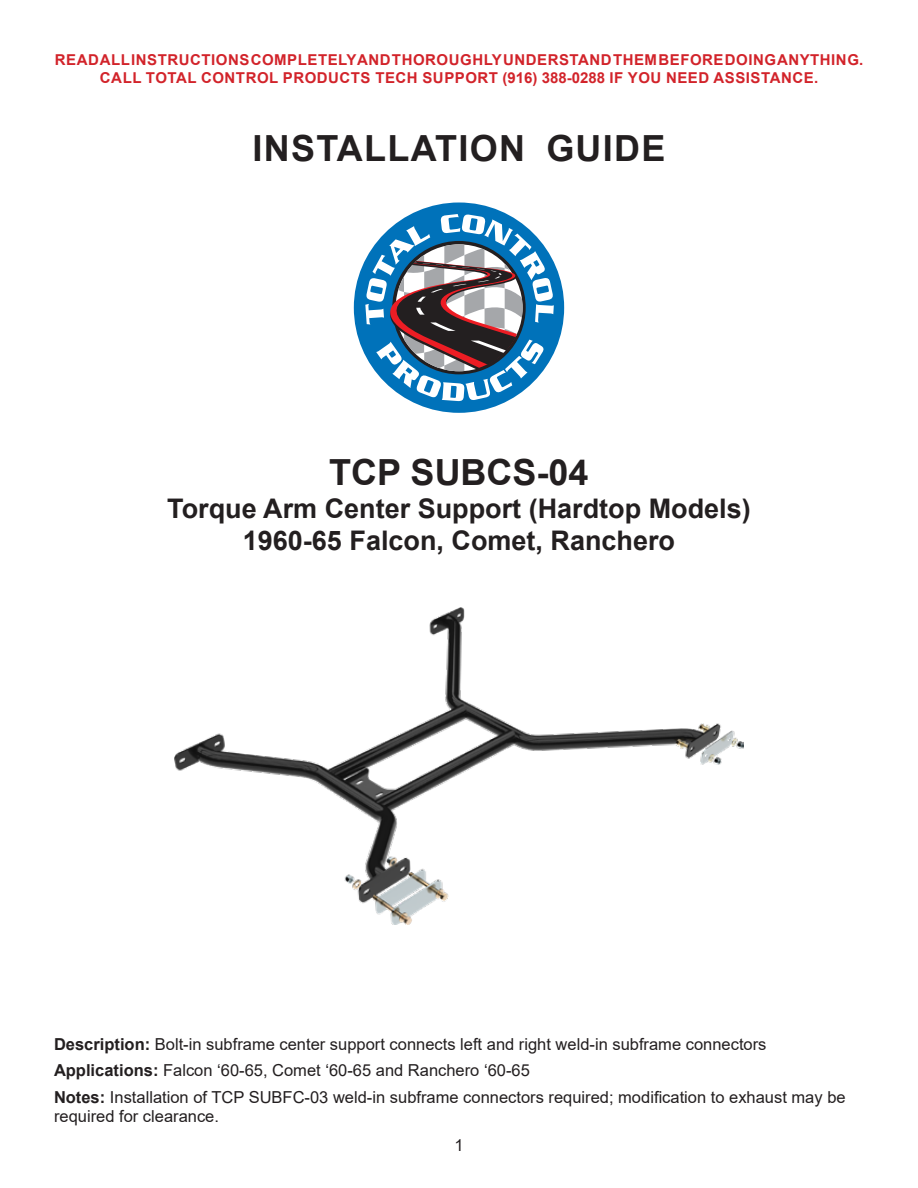
<style>
.page{position:relative;width:918px;height:1188px;background:#fff}
.page>*{position:absolute;margin:0;border:0;box-sizing:border-box;transform-origin:0 0}
.t1{font:700 36px "Arial";letter-spacing:.035em;color:#231f20}
.t2{font:700 36px "Arial";color:#231f20}
.t3{font:700 27px/32.4px "Arial";color:#231f20;text-align:center}
.t4{font:16.5px/26.5px "Arial";color:#231f20}
.t5{font:700 15px/18px "Arial";letter-spacing:.035em;color:#d2232a;text-align:center}
.s1{font-weight:700}
</style>
<div class="page">
<div style="left:354px;top:203px;width:210px;height:210px;background:#0072ba;border-radius:50%"></div>
<svg style="left:365px;top:214px;width:189px;height:187px"></svg>
<img style="left:175px;top:608px;width:568px;height:317px">
<p class="t5" style="left:55px;top:51px;width:810px">READ ALL INSTRUCTIONS COMPLETELY AND THOROUGHLY UNDERSTAND THEM BEFORE DOING ANYTHING.<br>CALL TOTAL CONTROL PRODUCTS TECH SUPPORT (916) 388-0288 IF YOU NEED ASSISTANCE.</p>
<h1 class="t1" style="left:253px;top:123px;width:414px">INSTALLATION GUIDE</h1>
<h1 class="t2" style="left:329px;top:447px;width:261px">TCP SUBCS-04</h1>
<h2 class="t3" style="left:167px;top:492px;width:585px">Torque Arm Center Support (Hardtop Models)<br>1960-65 Falcon, Comet, Ranchero</h2>
<p class="t4" style="left:54px;top:1030px;width:793px"><span class="s1">Description:</span> Bolt-in subframe center support connects left and right weld-in subframe connectors<br><span class="s1">Applications:</span> Falcon ‘60-65, Comet ‘60-65 and Ranchero ‘60-65<br><span class="s1">Notes:</span> Installation of TCP SUBFC-03 weld-in subframe connectors required; modification to exhaust may be</p>
<p class="t4" style="left:54px;top:1103px;width:167px">required for clearance.</p>
<p class="t4" style="left:454px;top:1132px;width:11px">1</p>
</div>
